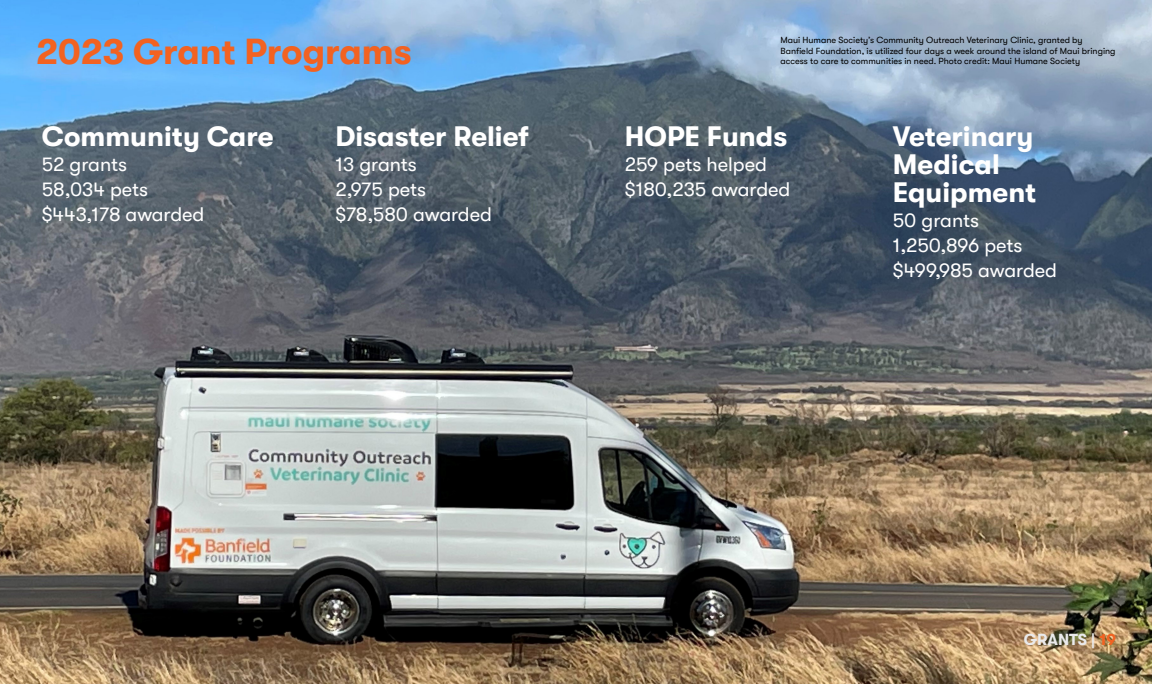
<style>
.page{position:relative;width:1152px;height:684px;background:#fff}
.page>*{position:absolute;margin:0;border:0;box-sizing:border-box;transform-origin:0 0}
.t1{font:700 36px "GT Walsheim Pro";color:#f26221}
.t2{font:700 28px/28px "GT Walsheim Pro";color:#fff}
.t3{font:20px "GT Walsheim Pro";letter-spacing:-.005em;color:#fff}
.t4{font:700 16px "GT Walsheim Pro";color:#eaeaeb}
.t5{font:9px/10.8px "GT Walsheim Pro";color:#000}
.s1{color:#f26221}
</style>
<div class="page">
<img style="left:0;top:0;width:1152px;height:684px">
<p class="t1" style="left:36px;top:31px;width:377px">2023 Grant Programs</p>
<p class="t2" style="left:42px;top:122px;width:233px">Community Care</p>
<p class="t3" style="left:42px;top:153px;width:87px">52 grants</p>
<p class="t3" style="left:42px;top:178px;width:108px">58,034 pets</p>
<p class="t3" style="left:42px;top:203px;width:164px">$443,178 awarded</p>
<p class="t2" style="left:336px;top:122px;width:195px">Disaster Relief</p>
<p class="t3" style="left:336px;top:153px;width:83px">13 grants</p>
<p class="t3" style="left:336px;top:178px;width:92px">2,975 pets</p>
<p class="t3" style="left:336px;top:203px;width:158px">$78,580 awarded</p>
<p class="t5" style="left:780px;top:34px;width:337px">Maui Humane Society’s Community Outreach Veterinary Clinic, granted by<br>Banfield Foundation, is utilized four days a week around the island of Maui bringing access to care to communities in need. Photo credit: Maui Humane Society</p>
<p class="t2" style="left:625px;top:122px;width:164px">HOPE Funds</p>
<p class="t3" style="left:625px;top:153px;width:144px">259 pets helped</p>
<p class="t3" style="left:625px;top:178px;width:167px">$180,235 awarded</p>
<p class="t2" style="left:893px;top:122px;width:145px">Veterinary<br>Medical<br>Equipment</p>
<p class="t3" style="left:893px;top:209px;width:88px">50 grants</p>
<p class="t3" style="left:893px;top:234px;width:131px">1,250,896 pets</p>
<p class="t3" style="left:893px;top:259px;width:166px">$499,985 awarded</p>
<p class="t4" style="left:1024px;top:631px;width:94px">GRANTS | <span class="s1">19</span></p>
</div>
